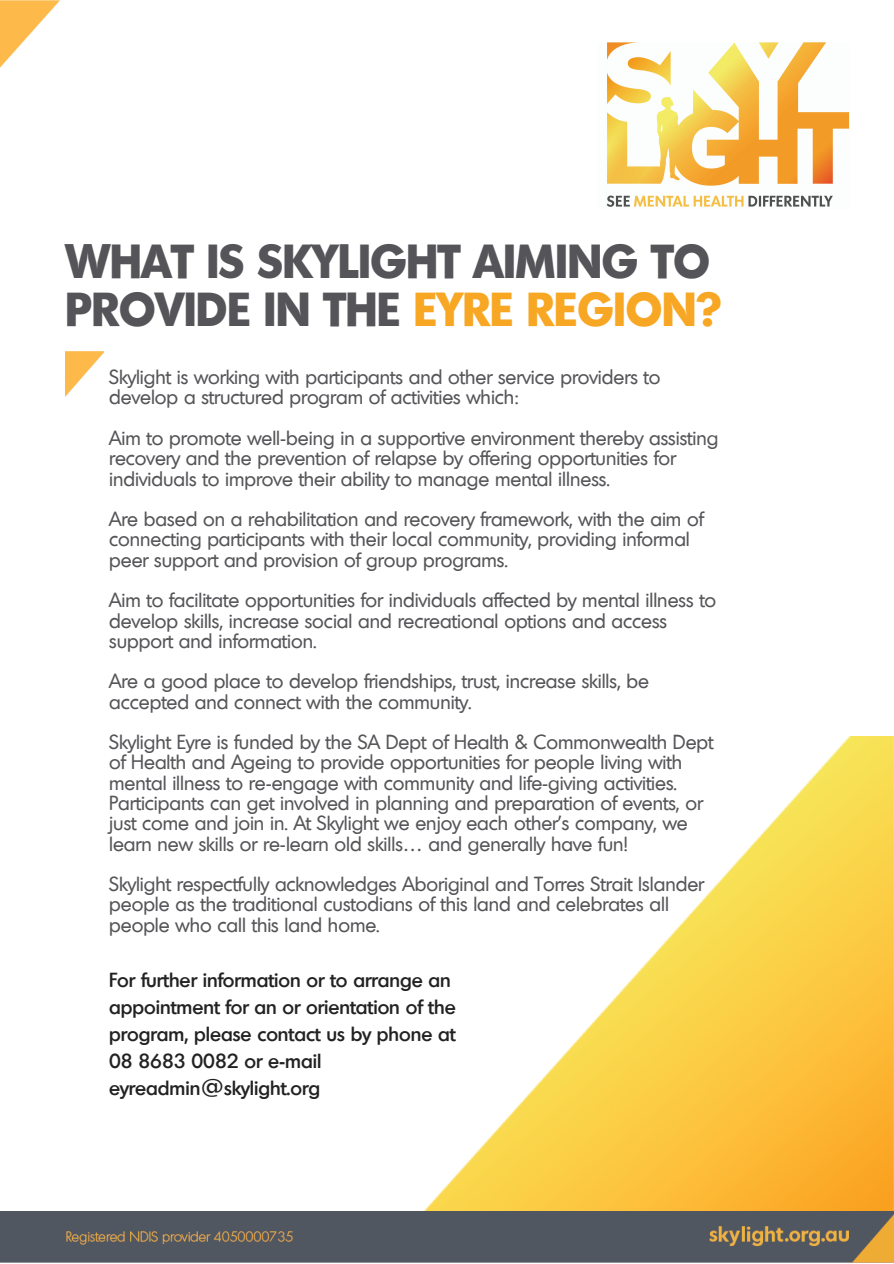
<style>
.page{position:relative;width:894px;height:1264px;background:#fff}
.page>*{position:absolute;margin:0;border:0;box-sizing:border-box;transform-origin:0 0}
.t1{font:700 46.35px/47.2px "Montreal TS";color:#555559}
.t2{font:19.8px/20.2px "Montreal TS";color:#555559}
.t3{font:500 19.8px/27px "Montreal TS";color:#222}
.s1{color:#f7a723}
</style>
<div class="page">
<img style="left:606px;top:43px;width:243px;height:164px">
<img style="left:423px;top:736px;width:470px;height:475px">
<img style="left:66px;top:351px;width:38px;height:45px">
<img style="left:0;top:1211px;width:893px;height:51px">
<img style="left:0;top:0;width:59px;height:68px">
<h1 class="t1" style="left:65px;top:242px;width:657px">WHAT IS SKYLIGHT AIMING TO<br>PROVIDE IN THE <span class="s1">EYRE REGION?</span></h1>
<p class="t2" style="left:109px;top:369px;width:552px">Skylight is working with participants and other service providers to develop a structured program of activities which:</p>
<p class="t2" style="left:109px;top:429px;width:610px">Aim to promote well-being in a supportive environment thereby assisting recovery and the prevention of relapse by offering opportunities for individuals to improve their ability to manage mental illness.</p>
<p class="t2" style="left:109px;top:510px;width:595px">Are based on a rehabilitation and recovery framework, with the aim of connecting participants with their local community, providing informal peer support and provision of group programs.</p>
<p class="t2" style="left:109px;top:592px;width:608px">Aim to facilitate opportunities for individuals affected by mental illness to develop skills, increase social and recreational options and access support and information.</p>
<p class="t2" style="left:109px;top:673px;width:541px">Are a good place to develop friendships, trust, increase skills, be accepted and connect with the community.</p>
<p class="t2" style="left:109px;top:733px;width:605px">Skylight Eyre is funded by the SA Dept of Health &amp; Commonwealth Dept of Health and Ageing to provide opportunities for people living with mental illness to re-engage with community and life-giving activities.<br>Participants can get involved in planning and preparation of events, or just come and join in. At Skylight we enjoy each other’s company, we learn new skills or re-learn old skills… and generally have fun!</p>
<p class="t2" style="left:109px;top:875px;width:596px">Skylight respectfully acknowledges Aboriginal and Torres Strait Islander people as the traditional custodians of this land and celebrates all people who call this land home.</p>
<p class="t3" style="left:109px;top:968px;width:348px">For further information or to arrange an appointment for an or orientation of the program, please contact us by phone at 08 8683 0082 or e-mail eyreadmin@skylight.org</p>
</div>
